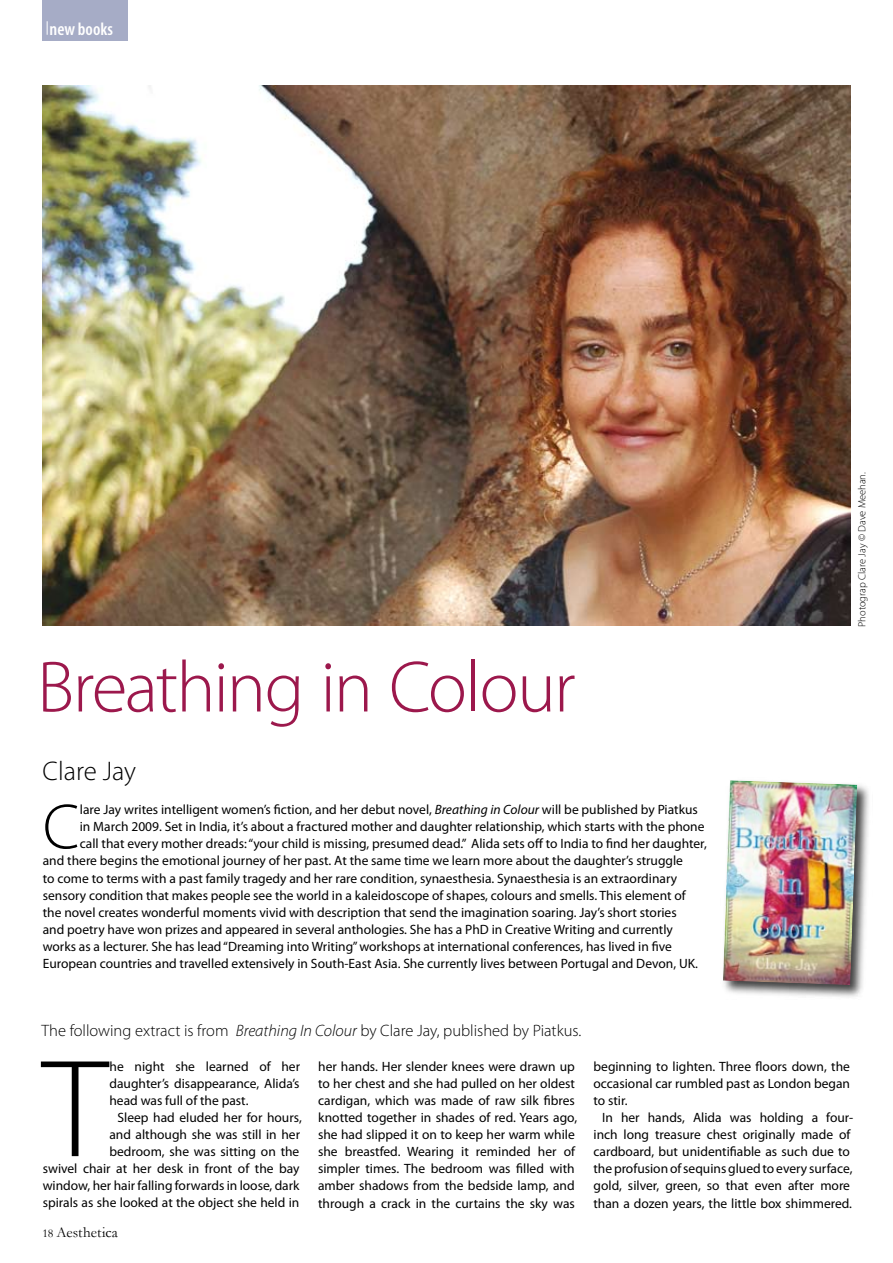
<style>
.page{position:relative;width:893px;height:1263px;background:#fff}
.page>*{position:absolute;margin:0;border:0;box-sizing:border-box;transform-origin:0 0}
.t1{font:300 140.4px "Myriad Pro";color:#000}
.t2{font:300 73.2px "Myriad Pro";letter-spacing:-.025em;color:#9c184c}
.t3{font:300 64.2px "Myriad Pro";color:#000}
.t4{font:300 27px "Myriad Pro";color:#000}
.t5{font:600 condensed 18px "Myriad Pro";color:#fff}
.t6{font:300 16.5px "Myriad Pro";color:#000}
.t7{font:15px "Garamond";letter-spacing:.005em;color:#000}
.t8{font:13.5px/17.1px "Myriad Pro";color:#000;text-align:justify}
.t9{font:300 10.5px "Myriad Pro";color:#000}
.s1{font-style:italic}
.s2{font-size:12px}
</style>
<div class="page">
<div style="left:43px;top:0;width:85px;height:40px;background:#a6acc6"></div>
<svg style="left:47px;top:21px;width:1px;height:14px"></svg>
<div style="left:720px;top:777px;width:153px;height:223px;background:#000;opacity:.75"></div>
<img style="left:723px;top:780px;width:134px;height:205px">
<img style="left:43px;top:85px;width:807px;height:541px">
<h3 class="t5" style="left:50px;top:18px;width:65px">new books</h3>
<h2 class="t2" style="left:37px;top:643px;width:540px">Breathing in Colour</h2>
<h3 class="t4" style="left:43px;top:755px;width:95px">Clare Jay</h3>
<h3 class="t3" style="left:43px;top:788px;width:38px">C</h3>
<p class="t8" style="left:80px;top:801px;width:619px">lare Jay writes intelligent women’s fiction, and her debut novel, <span class="s1">Breathing in Colour</span> will be published by Piatkus</p>
<p class="t8" style="left:80px;top:818px;width:626px">in March 2009. Set in India, it’s about a fractured mother and daughter relationship, which starts with the phone</p>
<p class="t8" style="left:80px;top:835px;width:628px">call that every mother dreads: “your child is missing, presumed dead.” Alida sets off to India to find her daughter,</p>
<p class="t8" style="left:43px;top:852px;width:642px">and there begins the emotional journey of her past. At the same time we learn more about the daughter’s struggle</p>
<p class="t8" style="left:43px;top:869px;width:636px">to come to terms with a past family tragedy and her rare condition, synaesthesia. Synaesthesia is an extraordinary</p>
<p class="t8" style="left:43px;top:886px;width:645px">sensory condition that makes people see the world in a kaleidoscope of shapes, colours and smells. This element of</p>
<p class="t8" style="left:43px;top:903px;width:635px">the novel creates wonderful moments vivid with description that send the imagination soaring. Jay’s short stories</p>
<p class="t8" style="left:43px;top:920px;width:632px">and poetry have won prizes and appeared in several anthologies. She has a PhD in Creative Writing and currently</p>
<p class="t8" style="left:43px;top:938px;width:631px">works as a lecturer. She has lead “Dreaming into Writing” workshops at international conferences, has lived in five</p>
<p class="t8" style="left:43px;top:955px;width:657px">European countries and travelled extensively in South-East Asia. She currently lives between Portugal and Devon, UK.</p>
<p class="t6" style="left:42px;top:1021px;width:541px">The following extract is from <span class="s1">Breathing In Colour</span> by Clare Jay, published by Piatkus.</p>
<p class="t9" style="left:856px;top:627px;width:156px;rotate:-90deg">Photograp Clare Jay © Dave Meehan.</p>
<h1 class="t1" style="left:42px;top:1025px;width:67px">T</h1>
<p class="t8" style="left:109px;top:1057px;width:192px">he night she learned of her daughter’s disappearance, Alida’s head was full of the past.</p>
<p class="t8" style="left:43px;top:1109px;width:261px;text-align:right">Sleep had eluded her for hours,<br>and although she was still in her<br>bedroom, she was sitting on the<br>swivel chair at her desk in front of the bay window, her hair falling forwards in loose, dark spirals as she looked at the object she held in</p>
<p class="t7" style="left:43px;top:1222px;width:77px"><span class="s2">18</span> Aesthetica</p>
<p class="t8" style="left:318px;top:1057px;width:261px;text-align:left">her hands. Her slender knees were drawn up to her chest and she had pulled on her oldest cardigan, which was made of raw silk fibres knotted together in shades of red. Years ago, she had slipped it on to keep her warm while she breastfed. Wearing it reminded her of simpler times. The bedroom was filled with amber shadows from the bedside lamp, and through a crack in the curtains the sky was</p>
<p class="t8" style="left:593px;top:1057px;width:258px">beginning to lighten. Three floors down, the occasional car rumbled past as London began to stir.</p>
<p class="t8" style="left:593px;top:1109px;width:261px;text-align:left;text-indent:9px">In her hands, Alida was holding a four&shy;inch long treasure chest originally made of cardboard, but unidentifiable as such due to the profusion of sequins glued to every surface, gold, silver, green, so that even after more than a dozen years, the little box shimmered.</p>
</div>
